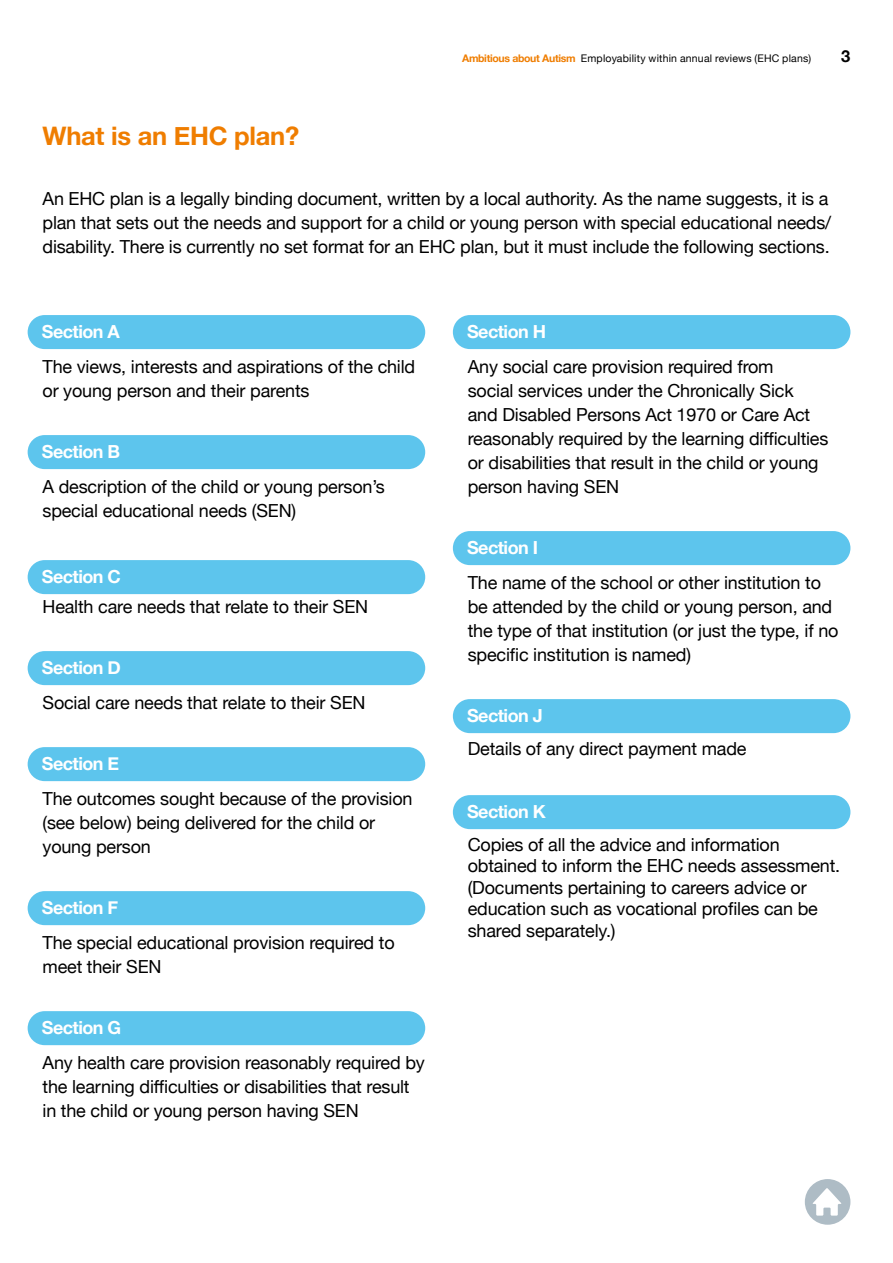
<style>
.page{position:relative;width:893px;height:1263px;background:#fff}
.page>*{position:absolute;margin:0;border:0;box-sizing:border-box;transform-origin:0 0}
.t1{font:700 25.5px "Helvetica Neue";letter-spacing:-.01em;color:#ef7d00}
.t2{font:18px/24px "Helvetica Neue";letter-spacing:-.01em;color:#000}
.t3{font:700 18px "Helvetica Neue";letter-spacing:-.03em;color:#fff}
.t4{font:700 16.5px "Helvetica Neue";color:#000}
.t5{font:10.5px "Helvetica Neue";letter-spacing:.02em;color:#000}
.s1{font-weight:700;color:#ef7d00}
</style>
<div class="page">
<div style="left:28px;top:315px;width:397px;height:34px;background:#5dc5ed;border-radius:17px"></div>
<div style="left:28px;top:435px;width:397px;height:34px;background:#5dc5ed;border-radius:17px"></div>
<div style="left:28px;top:560px;width:397px;height:34px;background:#5dc5ed;border-radius:17px"></div>
<div style="left:28px;top:651px;width:397px;height:34px;background:#5dc5ed;border-radius:17px"></div>
<div style="left:28px;top:747px;width:397px;height:34px;background:#5dc5ed;border-radius:17px"></div>
<div style="left:28px;top:891px;width:397px;height:34px;background:#5dc5ed;border-radius:17px"></div>
<div style="left:28px;top:1011px;width:397px;height:34px;background:#5dc5ed;border-radius:17px"></div>
<div style="left:453px;top:315px;width:397px;height:34px;background:#5dc5ed;border-radius:17px"></div>
<div style="left:453px;top:531px;width:397px;height:34px;background:#5dc5ed;border-radius:17px"></div>
<div style="left:453px;top:699px;width:397px;height:34px;background:#5dc5ed;border-radius:17px"></div>
<div style="left:453px;top:795px;width:397px;height:34px;background:#5dc5ed;border-radius:17px"></div>
<div style="left:805px;top:1179px;width:45px;height:46px;background:#aebcc5;border-radius:50%"></div>
<svg style="left:812px;top:1188px;width:29px;height:27px"></svg>
<h1 class="t1" style="left:43px;top:116px;width:258px">What is an EHC plan?</h1>
<p class="t5" style="left:462px;top:51px;width:351px"><span class="s1">Ambitious about Autism</span> Employability within annual reviews (EHC plans)</p>
<p class="t4" style="left:841px;top:43px;width:11px">3</p>
<p class="t2" style="left:43px;top:188px;width:790px">An EHC plan is a legally binding document, written by a local authority. As the name suggests, it is a plan that sets out the needs and support for a child or young person with special educational needs/ disability. There is currently no set format for an EHC plan, but it must include the following sections.</p>
<p class="t3" style="left:42px;top:317px;width:80px">Section A</p>
<p class="t2" style="left:43px;top:356px;width:374px">The views, interests and aspirations of the child or young person and their parents</p>
<p class="t3" style="left:42px;top:437px;width:80px">Section B</p>
<p class="t2" style="left:43px;top:476px;width:344px">A description of the child or young person’s special educational needs (SEN)</p>
<p class="t3" style="left:42px;top:562px;width:81px">Section C</p>
<p class="t2" style="left:43px;top:596px;width:327px">Health care needs that relate to their SEN</p>
<p class="t3" style="left:42px;top:653px;width:81px">Section D</p>
<p class="t2" style="left:43px;top:692px;width:324px">Social care needs that relate to their SEN</p>
<p class="t3" style="left:42px;top:749px;width:79px">Section E</p>
<p class="t2" style="left:43px;top:788px;width:372px">The outcomes sought because of the provision (see below) being delivered for the child or young person</p>
<p class="t3" style="left:42px;top:893px;width:78px">Section F</p>
<p class="t2" style="left:43px;top:932px;width:354px">The special educational provision required to meet their SEN</p>
<p class="t3" style="left:42px;top:1013px;width:81px">Section G</p>
<p class="t2" style="left:43px;top:1052px;width:384px">Any health care provision reasonably required by the learning difficulties or disabilities that result in the child or young person having SEN</p>
<p class="t3" style="left:467px;top:317px;width:81px">Section H</p>
<p class="t2" style="left:468px;top:356px;width:362px">Any social care provision required from<br>social services under the Chronically Sick<br>and Disabled Persons Act 1970 or Care Act reasonably required by the learning difficulties or disabilities that result in the child or young person having SEN</p>
<p class="t3" style="left:467px;top:533px;width:72px">Section I</p>
<p class="t2" style="left:468px;top:572px;width:372px">The name of the school or other institution to be attended by the child or young person, and the type of that institution (or just the type, if no specific institution is named)</p>
<p class="t3" style="left:467px;top:701px;width:77px">Section J</p>
<p class="t2" style="left:468px;top:737px;width:280px">Details of any direct payment made</p>
<p class="t3" style="left:467px;top:797px;width:80px">Section K</p>
<p class="t2" style="left:468px;top:834px;width:374px;line-height:21.6px">Copies of all the advice and information obtained to inform the EHC needs assessment. (Documents pertaining to careers advice or education such as vocational profiles can be shared separately.)</p>
</div>
